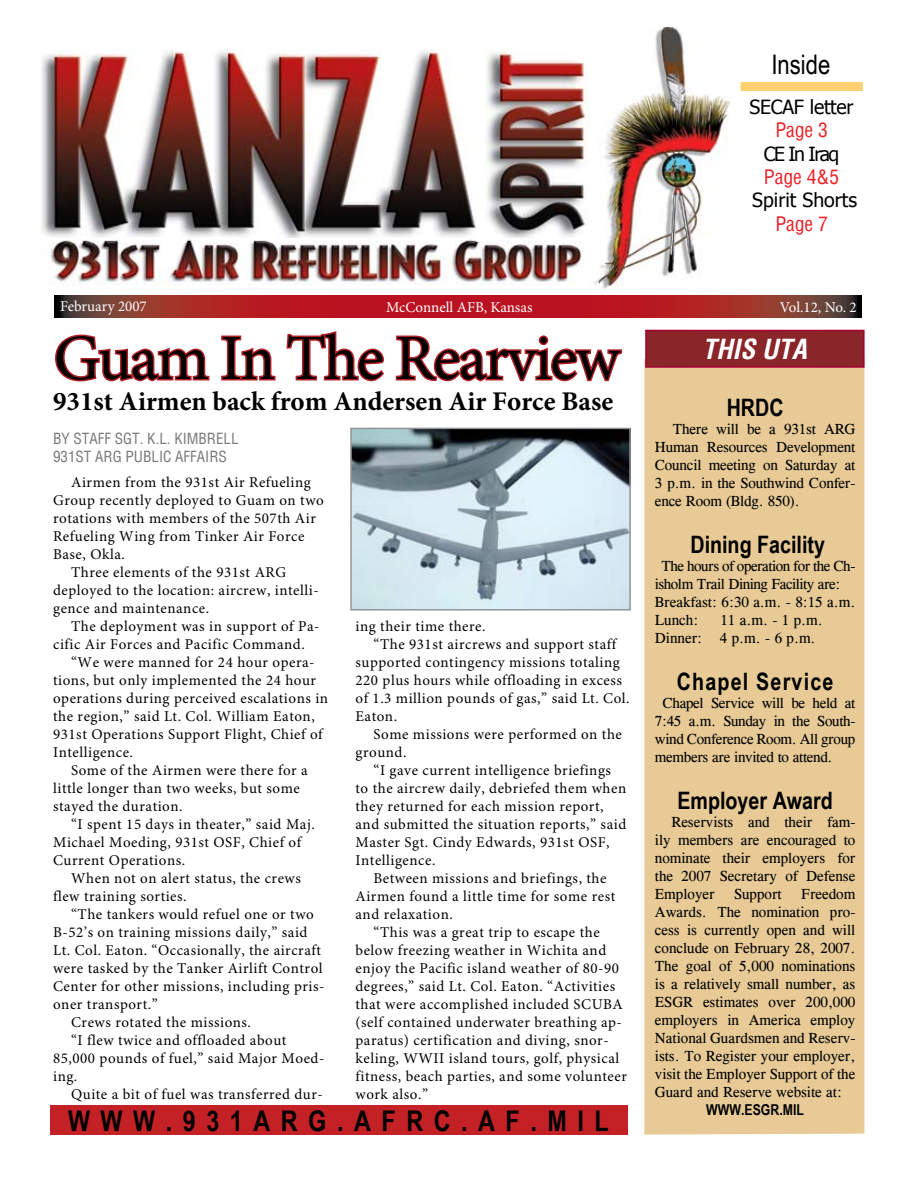
<style>
.page{position:relative;width:918px;height:1188px;background:#fff}
.page>*{position:absolute;margin:0;border:0;box-sizing:border-box;transform-origin:0 0}
.t1{font:64.5px "Minion Pro";letter-spacing:-.03em;color:#000}
.t2{font:700 28.5px "Arial Narrow";letter-spacing:.37em;color:#000}
.t3{font:700 27px "Minion Pro";color:#000}
.t4{font:italic 700 condensed 27px "Helvetica";color:#fff}
.t5{font:27px "Arial Narrow";color:#000}
.t6{font:700 24px "Arial Narrow";color:#000}
.t7{font:700 24px "Arial Narrow";letter-spacing:.05em;color:#000}
.t8{font:19.5px "Tahoma";letter-spacing:-.01em;color:#000}
.t9{font:condensed 19.5px "Helvetica";color:#ed2024}
.t10{font:15px "Minion Pro";letter-spacing:.035em;color:#000}
.t11{font:15px/18px "Cg Times";letter-spacing:-.01em;color:#000;text-align:justify}
.t12{font:15px/18px "Cg Times";letter-spacing:-.03em;color:#000}
.t13{font:condensed 15px/18px "Helvetica";color:#76787b}
.t14{font:15px "Minion Pro";letter-spacing:-.005em;color:#fff}
.t15{font:700 15px "Arial Narrow";color:#000}
</style>
<div class="page">
<svg style="left:54px;top:295px;width:808px;height:23px;background:#a22325"></svg>
<img style="left:41px;top:50px;width:548px;height:188px">
<img style="left:593px;top:27px;width:138px;height:262px">
<img style="left:50px;top:239px;width:532px;height:46px">
<div style="left:741px;top:82px;width:122px;height:9px;background:#ffd071"></div>
<div style="left:644px;top:359px;width:220px;height:776px;background:#e7ca96"></div>
<div style="left:646px;top:330px;width:218px;height:37px;background:#8a2529"></div>
<svg style="left:55px;top:334px;width:155px;height:48px"></svg>
<svg style="left:221px;top:335px;width:55px;height:46px"></svg>
<svg style="left:286px;top:331px;width:98px;height:51px"></svg>
<svg style="left:395px;top:335px;width:227px;height:47px"></svg>
<img style="left:353px;top:431px;width:275px;height:177px">
<div style="left:350px;top:428px;width:281px;height:183px;border:2px solid #939598"></div>
<div style="left:51px;top:1105px;width:577px;height:30px;background:#c42127"></div>
<h3 class="t5" style="left:771px;top:44px;width:61px">Inside</h3>
<h3 class="t8" style="left:749px;top:94px;width:106px">SECAF letter</h3>
<h3 class="t9" style="left:775px;top:117px;width:54px">PAGE 3</h3>
<h3 class="t8" style="left:764px;top:140px;width:77px">CE In Iraq</h3>
<h3 class="t9" style="left:764px;top:164px;width:77px">PAGE 4&amp;5</h3>
<h3 class="t8" style="left:752px;top:187px;width:106px">Spirit Shorts</h3>
<h3 class="t9" style="left:775px;top:211px;width:54px">PAGE 7</h3>
<p class="t14" style="left:60px;top:297px;width:88px">February 2007</p>
<p class="t14" style="left:386px;top:298px;width:148px">McConnell AFB, Kansas</p>
<p class="t14" style="left:780px;top:298px;width:78px">Vol.12, No. 2</p>
<h1 class="t1" style="left:54px;top:320px;width:568px">Guam In The Rearview</h1>
<h3 class="t3" style="left:53px;top:385px;width:562px">931st Airmen back from Andersen Air Force Base</h3>
<p class="t13" style="left:53px;top:430px;width:179px">BY STAFF SGT. K.L. KIMBRELL<br>931ST ARG</p>
<p class="t13" style="left:126px;top:448px;width:101px">PUBLIC AFFAIRS</p>
<p class="t10" style="left:71px;top:473px;width:241px">Airmen from the 931st Air Refueling</p>
<p class="t10" style="left:53px;top:491px;width:272px">Group recently deployed to Guam on two</p>
<p class="t10" style="left:53px;top:509px;width:264px">rotations with members of the 507th Air</p>
<p class="t10" style="left:53px;top:527px;width:253px">Refueling Wing from Tinker Air Force</p>
<p class="t10" style="left:53px;top:545px;width:73px">Base, Okla.</p>
<p class="t10" style="left:71px;top:563px;width:216px">Three elements of the 931st ARG</p>
<p class="t10" style="left:53px;top:581px;width:267px">deployed to the location: aircrew, intelli-</p>
<p class="t10" style="left:53px;top:599px;width:158px">gence and maintenance.</p>
<p class="t10" style="left:71px;top:617px;width:250px">The deployment was in support of Pa-</p>
<p class="t10" style="left:53px;top:635px;width:253px">cific Air Forces and Pacific Command.</p>
<p class="t10" style="left:71px;top:653px;width:245px">“We were manned for 24 hour opera-</p>
<p class="t10" style="left:53px;top:671px;width:265px">tions, but only implemented the 24 hour</p>
<p class="t10" style="left:53px;top:689px;width:276px">operations during perceived escalations in</p>
<p class="t10" style="left:53px;top:707px;width:263px">the region,” said Lt. Col. William Eaton,</p>
<p class="t10" style="left:53px;top:725px;width:271px">931st Operations Support Flight, Chief of</p>
<p class="t10" style="left:53px;top:743px;width:81px">Intelligence.</p>
<p class="t10" style="left:71px;top:761px;width:238px">Some of the Airmen were there for a</p>
<p class="t10" style="left:53px;top:779px;width:248px">little longer than two weeks, but some</p>
<p class="t10" style="left:53px;top:797px;width:131px">stayed the duration.</p>
<p class="t10" style="left:71px;top:815px;width:245px">“I spent 15 days in theater,” said Maj.</p>
<p class="t10" style="left:53px;top:833px;width:250px">Michael Moeding, 931st OSF, Chief of</p>
<p class="t10" style="left:53px;top:851px;width:134px">Current Operations.</p>
<p class="t10" style="left:71px;top:869px;width:231px">When not on alert status, the crews</p>
<p class="t10" style="left:53px;top:887px;width:135px">flew training sorties.</p>
<p class="t10" style="left:71px;top:905px;width:244px">“The tankers would refuel one or two</p>
<p class="t10" style="left:53px;top:923px;width:256px">B-52’s on training missions daily,” said</p>
<p class="t10" style="left:53px;top:941px;width:269px">Lt. Col. Eaton. “Occasionally, the aircraft</p>
<p class="t10" style="left:53px;top:959px;width:271px">were tasked by the Tanker Airlift Control</p>
<p class="t10" style="left:53px;top:977px;width:273px">Center for other missions, including pris-</p>
<p class="t10" style="left:53px;top:995px;width:106px">oner transport.”</p>
<p class="t10" style="left:71px;top:1013px;width:181px">Crews rotated the missions.</p>
<p class="t10" style="left:71px;top:1031px;width:217px">“I flew twice and offloaded about</p>
<p class="t10" style="left:53px;top:1049px;width:273px">85,000 pounds of fuel,” said Major Moed-</p>
<p class="t10" style="left:53px;top:1067px;width:26px">ing.</p>
<p class="t10" style="left:71px;top:1085px;width:253px">Quite a bit of fuel was transferred dur-</p>
<p class="t10" style="left:356px;top:617px;width:132px">ing their time there.</p>
<p class="t10" style="left:374px;top:635px;width:244px">“The 931st aircrews and support staff</p>
<p class="t10" style="left:356px;top:653px;width:266px">supported contingency missions totaling</p>
<p class="t10" style="left:356px;top:671px;width:268px">220 plus hours while offloading in excess</p>
<p class="t10" style="left:356px;top:689px;width:276px">of 1.3 million pounds of gas,” said Lt. Col.</p>
<p class="t10" style="left:356px;top:707px;width:43px">Eaton.</p>
<p class="t10" style="left:374px;top:725px;width:250px">Some missions were performed on the</p>
<p class="t10" style="left:356px;top:743px;width:52px">ground.</p>
<p class="t10" style="left:374px;top:761px;width:239px">“I gave current intelligence briefings</p>
<p class="t10" style="left:356px;top:779px;width:272px">to the aircrew daily, debriefed them when</p>
<p class="t10" style="left:356px;top:797px;width:250px">they returned for each mission report,</p>
<p class="t10" style="left:356px;top:815px;width:272px">and submitted the situation reports,” said</p>
<p class="t10" style="left:356px;top:833px;width:256px">Master Sgt. Cindy Edwards, 931st OSF,</p>
<p class="t10" style="left:356px;top:851px;width:81px">Intelligence.</p>
<p class="t10" style="left:374px;top:869px;width:235px">Between missions and briefings, the</p>
<p class="t10" style="left:356px;top:887px;width:261px">Airmen found a little time for some rest</p>
<p class="t10" style="left:356px;top:905px;width:99px">and relaxation.</p>
<p class="t10" style="left:374px;top:923px;width:228px">“This was a great trip to escape the</p>
<p class="t10" style="left:356px;top:941px;width:252px">below freezing weather in Wichita and</p>
<p class="t10" style="left:356px;top:959px;width:265px">enjoy the Pacific island weather of 80-90</p>
<p class="t10" style="left:356px;top:977px;width:261px">degrees,” said Lt. Col. Eaton. “Activities</p>
<p class="t10" style="left:356px;top:995px;width:269px">that were accomplished included SCUBA</p>
<p class="t10" style="left:356px;top:1013px;width:268px">(self contained underwater breathing ap-</p>
<p class="t10" style="left:356px;top:1031px;width:255px">paratus) certification and diving, snor-</p>
<p class="t10" style="left:356px;top:1049px;width:265px">keling, WWII island tours, golf, physical</p>
<p class="t10" style="left:356px;top:1067px;width:273px">fitness, beach parties, and some volunteer</p>
<p class="t10" style="left:356px;top:1085px;width:74px">work also.”</p>
<h2 class="t2" style="left:68px;top:1099px;width:211px">www.931arg</h2>
<h2 class="t2" style="left:337px;top:1099px;width:42px">. afrc</h2>
<h2 class="t2" style="left:461px;top:1099px;width:149px">.af .mil</h2>
<h3 class="t4" style="left:703px;top:331px;width:106px">THIS UTA</h3>
<h3 class="t6" style="left:727px;top:390px;width:58px">HRDC</h3>
<p class="t11" style="left:655px;top:420px;width:202px;text-indent:18px">There will be a 931st ARG Human Resources Development Council meeting on Saturday at 3 p.m. in the Southwind Confer&shy;ence Room (Bldg. 850).</p>
<h3 class="t6" style="left:690px;top:526px;width:136px">Dining Facility</h3>
<p class="t12" style="left:655px;top:557px;width:202px;text-indent:7px">The hours of operation for the Ch&shy;isholm Trail Dining Facility are:<br>Breakfast: 6:30 a.m. - 8:15 a.m.<br>Lunch:</p>
<p class="t11" style="left:655px;top:611px;width:169px;text-indent:66px">11 a.m. - 1 p.m.<br>Dinner: 4 p.m. - 6 p.m.</p>
<h3 class="t7" style="left:677px;top:663px;width:158px">Chapel Service</h3>
<p class="t11" style="left:655px;top:694px;width:202px;text-indent:8px">Chapel Service will be held at 7:45 a.m. Sunday in the South&shy;wind Conference Room. All group members are invited to attend.</p>
<h3 class="t6" style="left:678px;top:782px;width:157px">Employer Award</h3>
<p class="t11" style="left:655px;top:813px;width:202px;text-indent:16px">Reservists and their fam&shy;ily members are encouraged to nominate their employers for the 2007 Secretary of Defense Employer</p>
<p class="t11" style="left:655px;top:885px;width:202px;text-indent:146px">Freedom Awards. The nomination pro&shy;cess is currently open and will conclude on February 28, 2007.<br>The goal of 5,000 nominations is a relatively small number, as ESGR estimates over 200,000 employers in America employ National Guardsmen and Reserv&shy;ists. To Register your employer, visit the Employer Support of the Guard and Reserve website at:</p>
<p class="t15" style="left:706px;top:1098px;width:99px">www.ESGR.mil</p>
<p class="t11" style="left:734px;top:885px;width:49px">Support</p>
</div>
